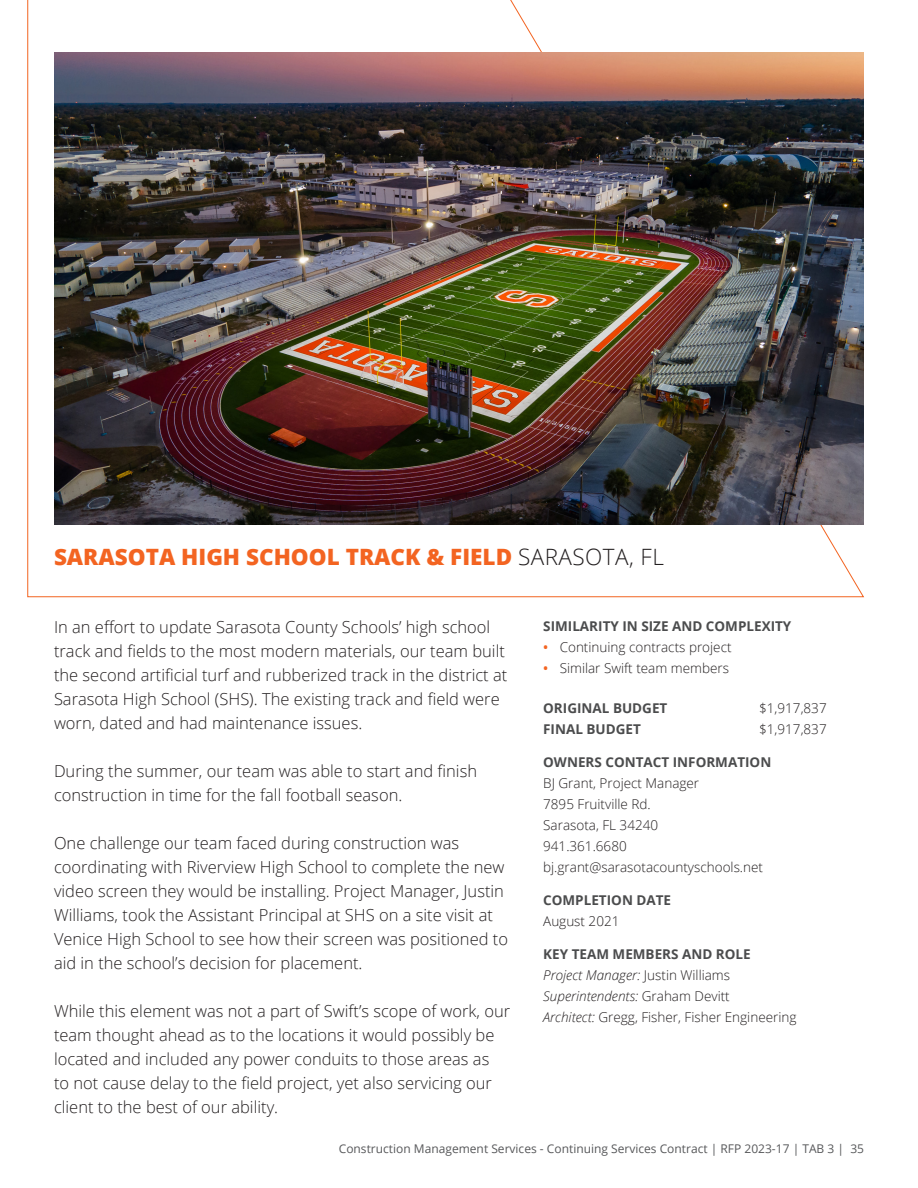
<style>
.page{position:relative;width:918px;height:1188px;background:#fff}
.page>*{position:absolute;margin:0;border:0;box-sizing:border-box;transform-origin:0 0}
.t1{font:800 22.5px "Open Sans";color:#f36421}
.t2{font:300 16.5px/24px "Open Sans";color:#231f20}
.t3{font:300 13.5px/21px "Open Sans";color:#231f20}
.t4{font:700 13.5px "Open Sans";color:#4b4c4d}
.t5{font:12px "Open Sans";color:#57585a}
.s1{font-weight:300;color:#231f20}
.s2{font-weight:600;color:#f36421}
.s3{font-weight:700;color:#4b4c4d}
.s4{font-style:italic}
</style>
<div class="page">
<svg style="left:27px;top:0;width:837px;height:598px"></svg>
<img style="left:54px;top:53px;width:810px;height:471px">
<h1 class="t1" style="left:54px;top:540px;width:611px">SARASOTA HIGH SCHOOL TRACK &amp; FIELD <span class="s1">SARASOTA, FL</span></h1>
<p class="t2" style="left:54px;top:615px;width:455px">In an effort to update Sarasota County Schools’ high school track and fields to the most modern materials, our team built the second artificial turf and rubberized track in the district at Sarasota High School (SHS). The existing track and field were worn, dated and had maintenance issues.</p>
<p class="t2" style="left:54px;top:759px;width:425px">During the summer, our team was able to start and finish construction in time for the fall football season.</p>
<p class="t2" style="left:54px;top:831px;width:456px">One challenge our team faced during construction was coordinating with Riverview High School to complete the new video screen they would be installing. Project Manager, Justin Williams, took the Assistant Principal at SHS on a site visit at Venice High School to see how their screen was positioned to aid in the school’s decision for placement.</p>
<p class="t2" style="left:54px;top:999px;width:458px">While this element was not a part of Swift’s scope of work, our team thought ahead as to the locations it would possibly be located and included any power conduits to those areas as<br>to not cause delay to the field project, yet also servicing our client to the best of our ability.</p>
<p class="t4" style="left:543px;top:616px;width:250px">SIMILARITY IN SIZE AND COMPLEXITY</p>
<p class="t3" style="left:543px;top:636px;width:190px"><span class="s2">•</span> Continuing contracts project</p>
<p class="t3" style="left:543px;top:657px;width:187px"><span class="s2">•</span> Similar Swift team members</p>
<p class="t4" style="left:543px;top:699px;width:126px">ORIGINAL BUDGET</p>
<p class="t3" style="left:759px;top:697px;width:69px">$1,917,837</p>
<p class="t4" style="left:543px;top:720px;width:99px">FINAL BUDGET</p>
<p class="t3" style="left:759px;top:718px;width:69px">$1,917,837</p>
<p class="t4" style="left:543px;top:753px;width:230px">OWNERS CONTACT INFORMATION</p>
<p class="t3" style="left:543px;top:772px;width:221px">BJ Grant, Project Manager<br>7895 Fruitville Rd.<br>Sarasota, FL 34240<br>941.361.6680 bj.grant@sarasotacountyschools.net</p>
<p class="t4" style="left:543px;top:891px;width:129px">COMPLETION DATE</p>
<p class="t3" style="left:543px;top:910px;width:78px">August 2021</p>
<p class="t3" style="left:543px;top:943px;width:255px"><span class="s3">KEY TEAM MEMBERS AND ROLE<br></span><span class="s4">Project Manager:</span> Justin Williams <span class="s4">Superintendents:</span> Graham Devitt<br><span class="s4">Architect:</span> Gregg, Fisher, Fisher Engineering</p>
<p class="t5" style="left:339px;top:1140px;width:527px">Construction Management Services - Continuing Services Contract | RFP 2023-17 | TAB 3 | 35</p>
</div>
